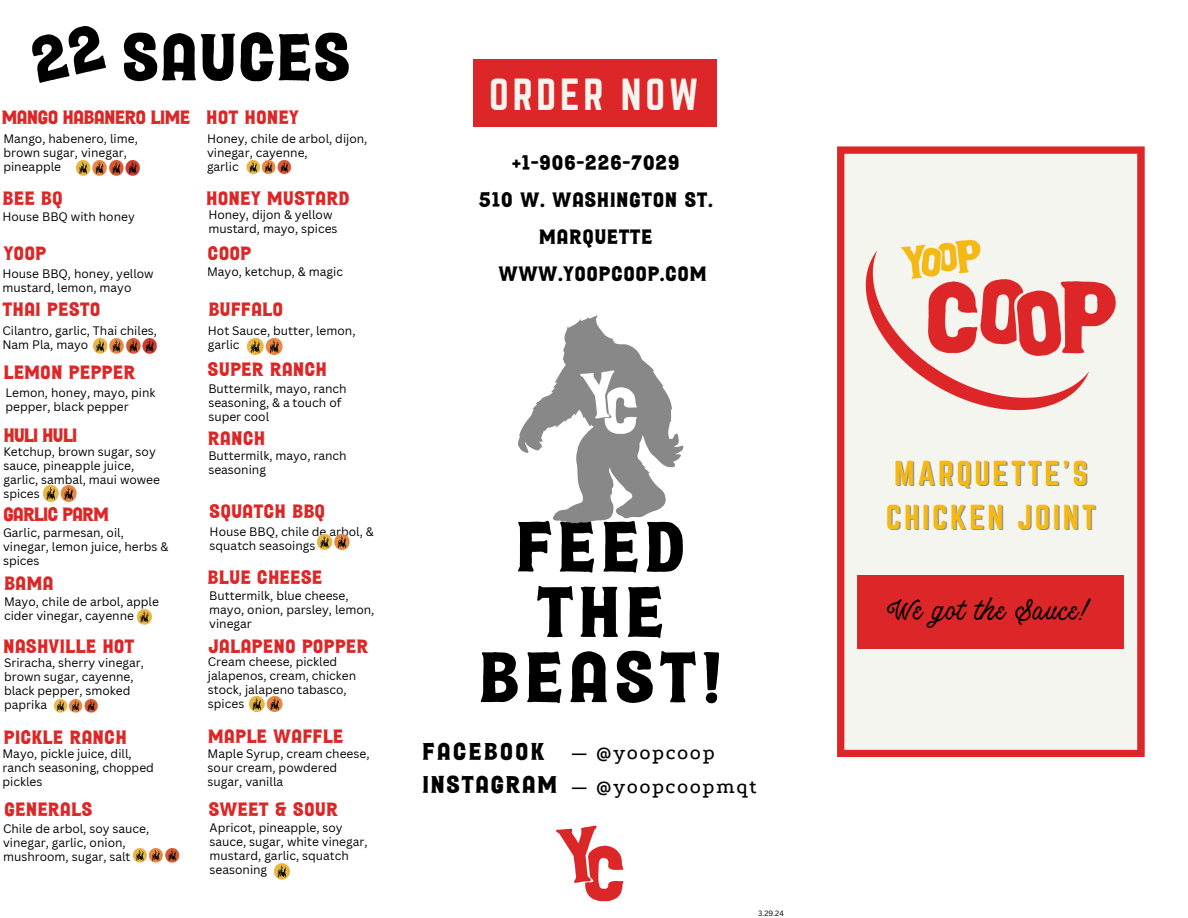
<style>
.page{position:relative;width:1188px;height:918px;background:#fff}
.page>*{position:absolute;margin:0;border:0;box-sizing:border-box;transform-origin:0 0}
.t1{font:72.75px/65.2px "Broadley Serif";letter-spacing:.055em;color:#000;text-align:center}
.t2{font:67.5px "Broadley Serif";color:#000}
.t3{font:39.3px "Norwester";letter-spacing:.095em;color:#f5f5ef}
.t4{font:30.3px "Norwester";letter-spacing:.095em;color:#f5b915}
.t5{font:29.55px "Broadley Script";letter-spacing:.02em;color:#000}
.t6{font:24.6px "Broadley Serif";letter-spacing:.045em;color:#000}
.t7{font:24.6px "Broadley Serif";letter-spacing:.075em;color:#000}
.t8{font:21px "Broadley Serif";letter-spacing:.02em;color:#000}
.t9{font:500 21px "Podkova";letter-spacing:.075em;color:#000}
.t10{font:19.5px "Broadley Serif";color:#db2727}
.t11{font:19.5px "Broadley Serif";letter-spacing:-.06em;color:#db2727}
.t12{font:19.5px "Broadley Serif";letter-spacing:-.045em;color:#db2727}
.t13{font:12px/14px "Canva Sans";color:#000}
.t14{font:7.5px "Canva Sans";color:#000}
</style>
<div class="page">
<svg style="left:837px;top:146px;width:308px;height:611px;fill:#f5f5ef"></svg>
<div style="left:858px;top:576px;width:266px;height:73px;background:#dd2627"></div>
<img style="left:837px;top:158px;width:307px;height:319px">
<div style="left:473px;top:60px;width:244px;height:67px;background:#dd2627"></div>
<img style="left:246px;top:161px;width:46px;height:14px">
<img style="left:76px;top:161px;width:63px;height:14px">
<img style="left:94px;top:339px;width:63px;height:14px">
<img style="left:132px;top:848px;width:48px;height:15px">
<img style="left:53px;top:699px;width:45px;height:14px">
<img style="left:43px;top:486px;width:34px;height:16px">
<img style="left:248px;top:339px;width:34px;height:15px">
<img style="left:317px;top:535px;width:33px;height:14px">
<img style="left:137px;top:609px;width:15px;height:16px">
<img style="left:556px;top:825px;width:68px;height:77px">
<img style="left:275px;top:864px;width:14px;height:16px">
<img style="left:250px;top:697px;width:33px;height:14px">
<img style="left:518px;top:315px;width:166px;height:209px">
<p class="t2" style="left:121px;top:29px;width:232px">SAUCES</p>
<p class="t12" style="left:1px;top:109px;width:190px">MANGO HABANERO LIME</p>
<p class="t10" style="left:206px;top:109px;width:94px">HOT HONEY</p>
<h5 class="t13" style="left:3px;top:131px;width:136px">Mango, habenero, lime, brown sugar, vinegar, pineapple</h5>
<p class="t13" style="left:207px;top:132px;width:162px">Honey, chile de arbol, dijon, vinegar, cayenne,</p>
<h4 class="t13" style="left:207px;top:160px;width:33px">garlic</h4>
<p class="t10" style="left:2px;top:190px;width:62px">BEE BQ</p>
<p class="t10" style="left:206px;top:190px;width:145px">HONEY MUSTARD</p>
<p class="t13" style="left:2px;top:209px;width:134px">House BBQ with honey</p>
<h1 class="t13" style="left:208px;top:208px;width:131px">Honey, dijon &amp; yellow mustard, mayo, spices</h1>
<p class="t10" style="left:3px;top:245px;width:44px">YOOP</p>
<p class="t10" style="left:208px;top:245px;width:45px">COOP</p>
<p class="t13" style="left:2px;top:266px;width:153px">House BBQ, honey, yellow</p>
<p class="t13" style="left:207px;top:265px;width:137px">Mayo, ketchup, &amp; magic</p>
<p class="t13" style="left:2px;top:280px;width:131px">mustard, lemon, mayo</p>
<p class="t10" style="left:2px;top:301px;width:100px">THAI PESTO</p>
<p class="t10" style="left:208px;top:301px;width:76px">BUFFALO</p>
<p class="t13" style="left:2px;top:323px;width:156px">Cilantro, garlic, Thai chiles,<br>Nam Pla, mayo</p>
<p class="t13" style="left:208px;top:323px;width:149px">Hot Sauce, butter, lemon, garlic</p>
<p class="t10" style="left:3px;top:364px;width:133px">LEMON PEPPER</p>
<p class="t10" style="left:208px;top:361px;width:121px">SUPER RANCH</p>
<p class="t13" style="left:5px;top:385px;width:152px">Lemon, honey, mayo, pink pepper, black pepper</p>
<p class="t13" style="left:208px;top:381px;width:140px">Buttermilk, mayo, ranch seasoning, &amp; a touch of super cool</p>
<p class="t11" style="left:3px;top:427px;width:76px">HULI HULI</p>
<p class="t10" style="left:208px;top:430px;width:59px">RANCH</p>
<p class="t13" style="left:3px;top:445px;width:158px">Ketchup, brown sugar, soy sauce, pineapple juice, garlic, sambal, maui wowee spices</p>
<h6 class="t13" style="left:208px;top:448px;width:140px">Buttermilk, mayo, ranch seasoning</h6>
<p class="t3" style="left:489px;top:70px;width:211px">ORDER NOW</p>
<p class="t8" style="left:512px;top:154px;width:170px">+1-906-226-7029</p>
<p class="t8" style="left:479px;top:191px;width:236px">510 W. WASHINGTON ST.</p>
<p class="t8" style="left:539px;top:228px;width:115px">MARQUETTE</p>
<p class="t8" style="left:499px;top:265px;width:210px">WWW.YOOPCOOP.COM</p>
<p class="t11" style="left:3px;top:506px;width:108px">GARLIC PARM</p>
<p class="t13" style="left:3px;top:525px;width:167px">Garlic, parmesan, oil, vinegar, lemon juice, herbs &amp; spices</p>
<p class="t10" style="left:4px;top:575px;width:51px">BAMA</p>
<p class="t13" style="left:4px;top:594px;width:156px">Mayo, chile de arbol, apple cider vinegar, cayenne</p>
<p class="t10" style="left:3px;top:637px;width:133px">NASHVILLE HOT</p>
<p class="t13" style="left:4px;top:655px;width:141px">Sriracha, sherry vinegar, brown sugar, cayenne,</p>
<p class="t13" style="left:4px;top:683px;width:128px">black pepper, smoked paprika</p>
<p class="t10" style="left:3px;top:729px;width:125px">PICKLE RANCH</p>
<h3 class="t13" style="left:2px;top:746px;width:153px">Mayo, pickle juice, dill, ranch seasoning, chopped pickles</h3>
<p class="t10" style="left:209px;top:503px;width:118px">SQUATCH BBQ</p>
<p class="t13" style="left:210px;top:524px;width:166px">House BBQ, chile de arbol, &amp; squatch seasoings</p>
<p class="t1" style="left:478px;top:519px;width:246px">FEED<br>THE<br>BEAST!</p>
<p class="t7" style="left:422px;top:741px;width:124px">FACEBOOK</p>
<p class="t6" style="left:422px;top:774px;width:137px">INSTAGRAM</p>
<p class="t10" style="left:208px;top:569px;width:116px">BLUE CHEESE</p>
<p class="t13" style="left:209px;top:589px;width:167px">Buttermilk, blue cheese, mayo, onion, parsley, lemon, vinegar</p>
<p class="t10" style="left:208px;top:637px;width:162px">JALAPENO POPPER</p>
<p class="t13" style="left:208px;top:654px;width:150px">Cream cheese, pickled jalapenos, cream, chicken stock, jalapeno tabasco, spices</p>
<p class="t10" style="left:208px;top:728px;width:137px">MAPLE WAFFLE</p>
<p class="t9" style="left:571px;top:741px;width:145px">— @yoopcoop</p>
<p class="t9" style="left:571px;top:775px;width:187px">— @yoopcoopmqt</p>
<h6 class="t13" style="left:208px;top:746px;width:163px">Maple Syrup, cream cheese, sour cream, powdered sugar, vanilla</h6>
<p class="t10" style="left:4px;top:801px;width:90px">GENERALS</p>
<p class="t13" style="left:3px;top:821px;width:148px">Chile de arbol, soy sauce, vinegar, garlic, onion, mushroom, sugar, salt</p>
<p class="t10" style="left:208px;top:801px;width:131px">SWEET &amp; SOUR</p>
<p class="t13" style="left:210px;top:821px;width:160px">Apricot, pineapple, soy sauce, sugar, white vinegar, mustard, garlic, squatch seasoning</p>
<p class="t14" style="left:758px;top:908px;width:27px">3.29.24</p>
<h2 class="t4" style="left:894px;top:454px;width:195px">MARQUETTE'S</h2>
<p class="t4" style="left:886px;top:498px;width:211px">CHICKEN JOINT</p>
<p class="t5" style="left:887px;top:597px;width:204px">We got the Sauce!</p>
</div>
